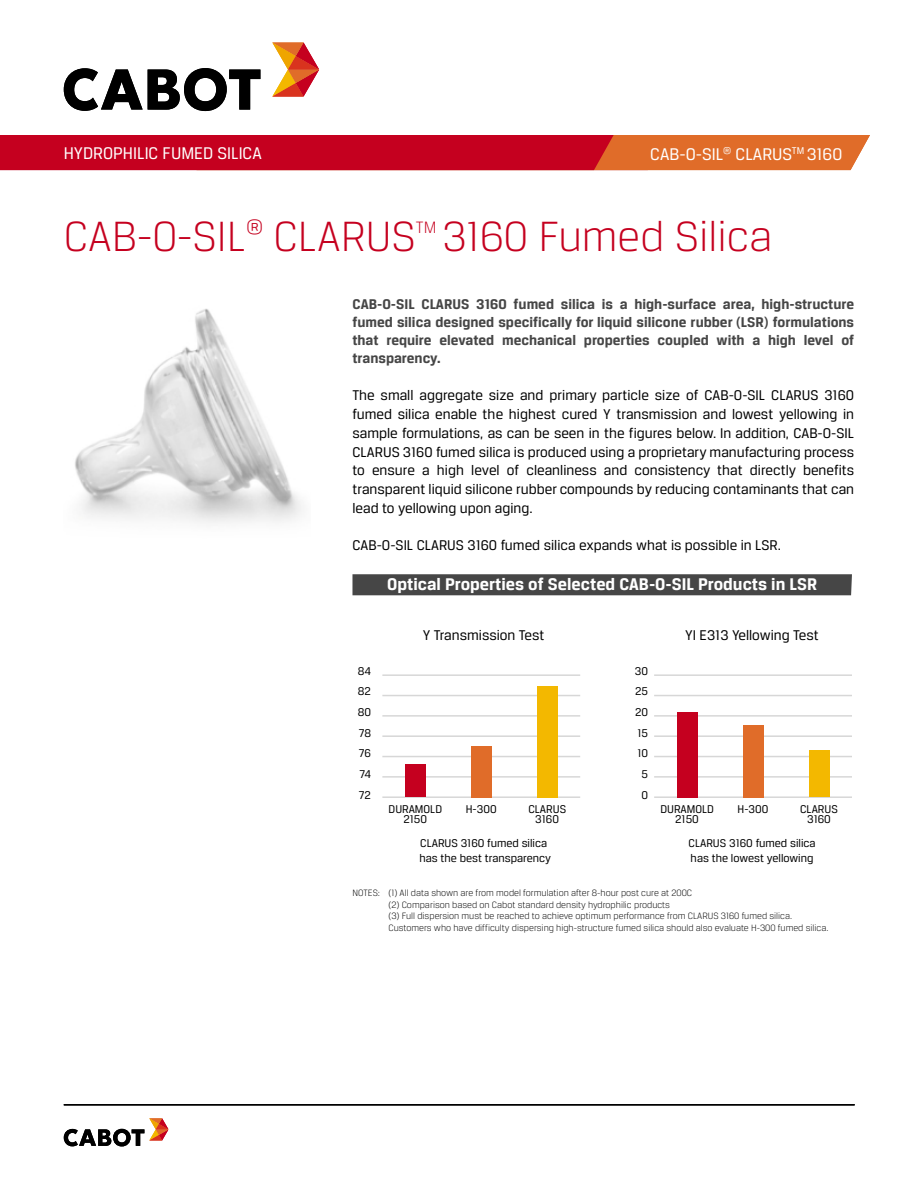
<style>
.page{position:relative;width:918px;height:1188px;background:#fff}
.page>*{position:absolute;margin:0;border:0;box-sizing:border-box;transform-origin:0 0}
.t1{font:300 45px "Breuer Text";color:#c5001f}
.t2{font:18px "Breuer Text";color:#fff}
.t3{font:700 18px "Breuer Text";color:#fff}
.t4{font:300 17.55px "Breuer Text";color:#c5001f}
.t5{font:15px/18.8px "Breuer Text";color:#000}
.t6{font:700 15px/18px "Breuer Text";color:#464646;text-align:justify}
.t7{font:12px/20.7px "Breuer Text";color:#000;text-align:center}
.t8{font:300 9.75px/11.7px "Breuer Text";color:#000}
</style>
<div class="page">
<svg style="left:272px;top:43px;width:47px;height:54px"></svg>
<svg style="left:64px;top:68px;width:196px;height:43px"></svg>
<svg style="left:0;top:135px;width:870px;height:35px;background:#cd2224"></svg>
<img style="left:75px;top:308px;width:227px;height:215px">
<hr style="left:64px;top:1104px;width:791px;height:2px;background:#000">
<svg style="left:64px;top:1118px;width:105px;height:28px"></svg>
<div style="left:352px;top:574px;width:500px;height:21px;background:#464646"></div>
<hr style="left:654px;top:796px;width:198px;height:2px;background:#d7d7d7">
<hr style="left:654px;top:776px;width:198px;height:2px;background:#d7d7d7">
<hr style="left:654px;top:756px;width:198px;height:1px;background:#d7d7d7">
<hr style="left:654px;top:735px;width:198px;height:2px;background:#d7d7d7">
<hr style="left:654px;top:715px;width:198px;height:2px;background:#d7d7d7">
<hr style="left:654px;top:695px;width:198px;height:1px;background:#d7d7d7">
<hr style="left:654px;top:674px;width:198px;height:2px;background:#d7d7d7">
<div style="left:677px;top:712px;width:20px;height:85px;background:#c5001f"></div>
<div style="left:743px;top:725px;width:20px;height:72px;background:#e06c29"></div>
<div style="left:809px;top:751px;width:20px;height:46px;background:#f3b800"></div>
<hr style="left:382px;top:796px;width:198px;height:2px;background:#d7d7d7">
<hr style="left:382px;top:776px;width:198px;height:2px;background:#d7d7d7">
<hr style="left:382px;top:756px;width:198px;height:1px;background:#d7d7d7">
<hr style="left:382px;top:735px;width:198px;height:2px;background:#d7d7d7">
<hr style="left:382px;top:715px;width:198px;height:2px;background:#d7d7d7">
<hr style="left:382px;top:695px;width:198px;height:1px;background:#d7d7d7">
<hr style="left:382px;top:674px;width:198px;height:2px;background:#d7d7d7">
<div style="left:405px;top:764px;width:20px;height:33px;background:#c5001f"></div>
<div style="left:471px;top:746px;width:20px;height:51px;background:#e06c29"></div>
<div style="left:537px;top:686px;width:20px;height:111px;background:#f3b800"></div>
<p class="t2" style="left:712px;top:144px;width:34px">IL<sup>®</sup>CLARU</p>
<p class="t2" style="left:783px;top:144px;width:61px">S<sup>TM</sup> 3160</p>
<p class="t2" style="left:64px;top:144px;width:170px">NAME OF LIBRARY HERE</p>
<p class="t2" style="left:64px;top:144px;width:200px">Hydrophilic Fumed Silica</p>
<p class="t2" style="left:650px;top:144px;width:194px">CAB-O-SDATASHEET NUMBER</p>
<h1 class="t1" style="left:64px;top:211px;width:354px">CAB-O-SIL<sup>®</sup> CLARUS</h1>
<p class="t4" style="left:416px;top:218px;width:22px">TM</p>
<h1 class="t1" style="left:443px;top:211px;width:331px">3160 Fumed Silica</h1>
<p class="t6" style="left:352px;top:295px;width:503px">CAB-O-SIL CLARUS 3160 fumed silica is a high-surface area, high-structure fumed silica designed specifically for liquid silicone rubber (LSR) formulations that require elevated mechanical properties coupled with a high level of transparency.</p>
<p class="t5" style="left:352px;top:386px;width:428px">The small aggregate size and primary particle size of CAB-O-SIL CLARU</p>
<p class="t5" style="left:352px;top:386px;width:503px;text-indent:458px">S 3160 fumed silica enable the highest cured Y transmission and lowest yellowing in sample formulations, as can be seen in the figures below. In addition, CAB-O-SIL CLARU</p>
<p class="t5" style="left:352px;top:442px;width:503px;text-align:justify;text-indent:39px">S 3160 fumed silica is produced using a proprietary manufacturing process to ensure a high level of cleanliness and consistency that directly benefits transparent liquid silicone rubber compounds by reducing contaminants that can lead to yellowing upon aging.</p>
<p class="t5" style="left:352px;top:536px;width:73px">CAB-O-SIL CLARU</p>
<p class="t5" style="left:456px;top:536px;width:327px">S 3160 fumed silica expands what is possible in LSR.</p>
<p class="t3" style="left:387px;top:574px;width:431px">Optical Properties of Selected CAB-O-SIL Products in LSR</p>
<p class="t7" style="left:358px;top:660px;width:15px;text-align:justify">84<br>82<br>80<br>78<br>76<br>74<br>72</p>
<p class="t5" style="left:423px;top:625px;width:123px">Y Transmission Test</p>
<p class="t7" style="left:389px;top:798px;width:8px">DURAMOLD</p>
<p class="t7" style="left:404px;top:809px;width:25px">2150</p>
<p class="t7" style="left:466px;top:798px;width:32px">H-300</p>
<p class="t7" style="left:528px;top:798px;width:7px">CLARU</p>
<p class="t7" style="left:560px;top:798px;width:8px">S</p>
<p class="t7" style="left:535px;top:809px;width:25px">3160</p>
<p class="t7" style="left:419px;top:835px;width:133px;line-height:15px;text-align:left;text-indent:32px">S 3160 fumed silica has the best transparency</p>
<p class="t7" style="left:420px;top:833px;width:7px">CLARU</p>
<p class="t7" style="left:635px;top:660px;width:15px">30<br>25<br>20<br>15<br>10<br>5<br>0</p>
<p class="t5" style="left:685px;top:625px;width:135px">YI E313 Yellowing Test</p>
<p class="t7" style="left:660px;top:798px;width:8px">DURAMOLD</p>
<p class="t7" style="left:675px;top:809px;width:25px">2150</p>
<p class="t7" style="left:738px;top:798px;width:32px">H-300</p>
<p class="t7" style="left:800px;top:798px;width:7px">CLARU</p>
<p class="t7" style="left:831px;top:798px;width:8px">S</p>
<p class="t7" style="left:807px;top:809px;width:25px">3160</p>
<p class="t7" style="left:691px;top:835px;width:127px;line-height:15px;text-align:right">S 3160 fumed silica<br>has the lowest yellowing</p>
<p class="t7" style="left:689px;top:833px;width:7px">CLARU</p>
<p class="t8" style="left:388px;top:887px;width:441px;text-indent:-36px">NOTES: (1) All data shown are from model formulation after 8-hour post cure at 200C<br>(2) Comparison based on Cabot standard density hydrophilic products<br>(3) Full dispersion must be reached to achieve optimum performance from CLARUS 3160 fumed silica.<br>Customers who have difficulty dispersing high-structure fumed silica should also evaluate H-300 fumed silica.</p>
</div>
